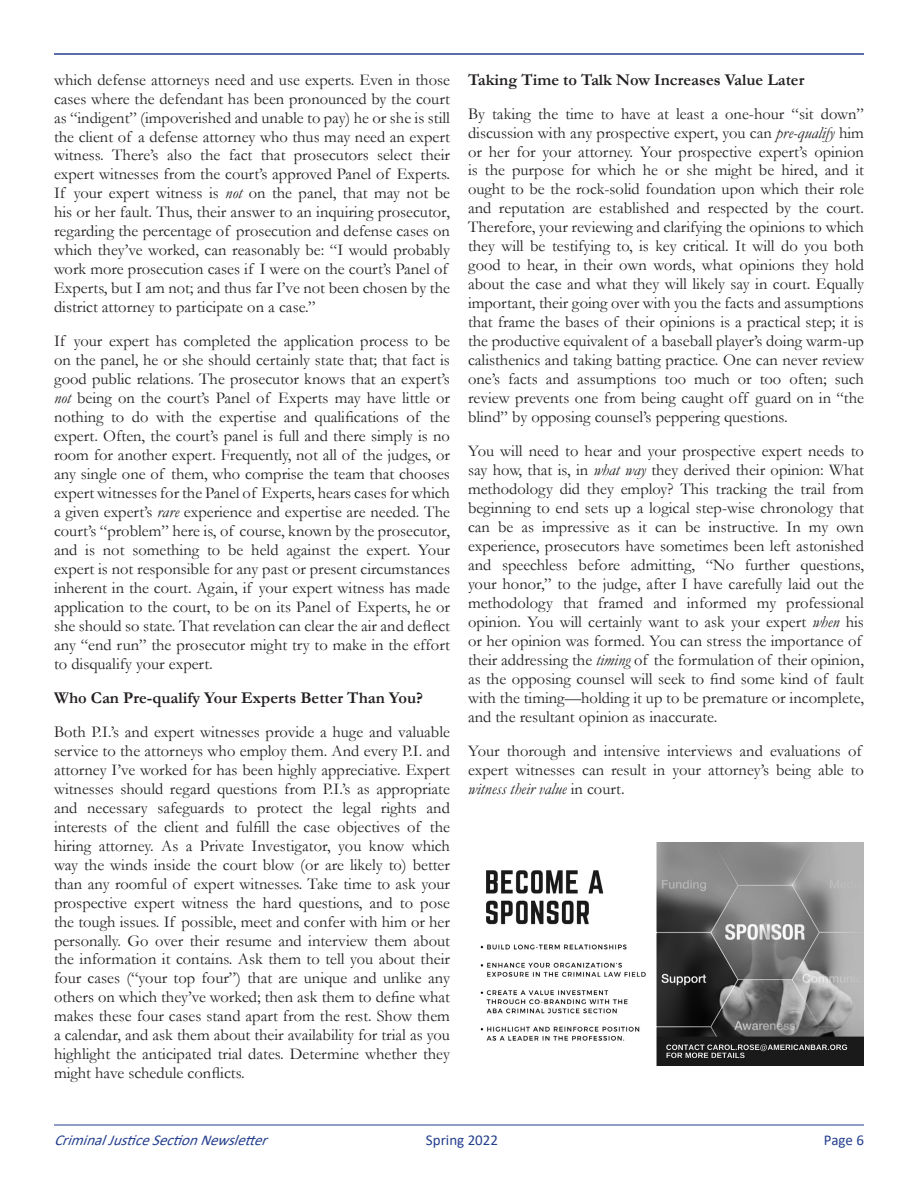
<style>
.page{position:relative;width:918px;height:1188px;background:#fff}
.page>*{position:absolute;margin:0;border:0;box-sizing:border-box;transform-origin:0 0}
.t1{font:16.5px/18.9px "Garamond";color:#231f20}
.t2{font:700 16.5px "Garamond";color:#231f20}
.t3{font:italic 15px "Calibri";color:#253f8e}
.t4{font:15px "Calibri";color:#253f8e}
.s1{font-style:italic}
</style>
<div class="page">
<hr style="left:54px;top:53px;width:810px;height:2px;background:#253f8e">
<hr style="left:54px;top:1125px;width:810px;height:1px;background:#253f8e">
<img style="left:480px;top:843px;width:384px;height:222px">
<p class="t1" style="left:54px;top:70px;width:398px">which defense attorneys need and use experts. Even in those cases where the defendant has been pronounced by the court as “indigent” (impoverished and unable to pay) he or she is still the client of a defense attorney who thus may need an expert witness. There’s also the fact that prosecutors select their expert witnesses from the court’s approved Panel of Experts.<br>If your expert witness is <span class="s1">not</span> on the panel, that may not be his or her fault. Thus, their answer to an inquiring prosecutor, regarding the percentage of prosecution and defense cases on which they’ve worked, can reasonably be: “I would probably work more prosecution cases if I were on the court’s Panel of Experts, but I am not; and thus far I’ve not been chosen by the district attorney to participate on a case.”</p>
<p class="t1" style="left:54px;top:331px;width:398px;text-align:justify">If your expert has completed the application process to be on the panel, he or she should certainly state that; that fact is good public relations. The prosecutor knows that an expert’s <span class="s1">not</span> being on the court’s Panel of Experts may have little or nothing to do with the expertise and qualifications of the expert. Often, the court’s panel is full and there simply is no room for another expert. Frequently, not all of the judges, or any single one of them, who comprise the team that chooses expert witnesses for the Panel of Experts, hears cases for which a given expert’s <span class="s1">rare</span> experience and expertise are needed. The court’s “problem” here is, of course, known by the prosecutor, and is not something to be held against the expert. Your expert is not responsible for any past or present circumstances inherent in the court. Again, if your expert witness has made application to the court, to be on its Panel of Experts, he or she should so state. That revelation can clear the air and deflect any “end run” the prosecutor might try to make in the effort to disqualify your expert.</p>
<p class="t2" style="left:54px;top:686px;width:371px">Who Can Pre-qualify Your Experts Better Than You?</p>
<p class="t1" style="left:54px;top:722px;width:398px;text-align:justify">Both P.I.’s and expert witnesses provide a huge and valuable service to the attorneys who employ them. And every P.I. and attorney I’ve worked for has been highly appreciative. Expert witnesses should regard questions from P.I.’s as appropriate and necessary safeguards to protect the legal rights and interests of the client and fulfill the case objectives of the hiring attorney. As a Private Investigator, you know which way the winds inside the court blow (or are likely to) better than any roomful of expert witnesses. Take time to ask your prospective expert witness the hard questions, and to pose the tough issues. If possible, meet and confer with him or her personally. Go over their resume and interview them about the information it contains. Ask them to tell you about their four cases (“your top four”) that are unique and unlike any others on which they’ve worked; then ask them to define what makes these four cases stand apart from the rest. Show them a calendar, and ask them about their availability for trial as you highlight the anticipated trial dates. Determine whether they might have schedule conflicts.</p>
<p class="t2" style="left:468px;top:68px;width:338px">Taking Time to Talk Now Increases Value Later</p>
<p class="t1" style="left:468px;top:103px;width:398px;text-align:justify">By taking the time to have at least a one-hour “sit down” discussion with any prospective expert, you can <span class="s1">pre-qualify</span> him or her for your attorney. Your prospective expert’s opinion is the purpose for which he or she might be hired, and it ought to be the rock-solid foundation upon which their role and reputation are established and respected by the court.<br>Therefore, your reviewing and clarifying the opinions to which they will be testifying to, is key critical. It will do you both good to hear, in their own words, what opinions they hold about the case and what they will likely say in court. Equally important, their going over with you the facts and assumptions that frame the bases of their opinions is a practical step; it is the productive equivalent of a baseball player’s doing warm-up calisthenics and taking batting practice. One can never review one’s facts and assumptions too much or too often; such review prevents one from being caught off guard on in “the blind” by opposing counsel’s peppering questions.</p>
<p class="t1" style="left:468px;top:441px;width:398px">You will need to hear and your prospective expert needs to say how, that is, in <span class="s1">what way</span> they derived their opinion: What methodology did they employ? This tracking the trail from beginning to end sets up a logical step-wise chronology that can be as impressive as it can be instructive. In my own experience, prosecutors have sometimes been left astonished and speechless before admitting, “No further questions, your honor,” to the judge, after I have carefully laid out the methodology that framed and informed my professional opinion. You will certainly want to ask your expert <span class="s1">when</span> his or her opinion was formed. You can stress the importance of their addressing the <span class="s1">timing</span> of the formulation of their opinion, as the opposing counsel will seek to find some kind of fault with the timing—holding it up to be premature or incomplete, and the resultant opinion as inaccurate.</p>
<p class="t1" style="left:468px;top:741px;width:398px">Your thorough and intensive interviews and evaluations of expert witnesses can result in your attorney’s being able to <span class="s1">witness their value</span> in court.</p>
<p class="t3" style="left:54px;top:1130px;width:221px">CriminalJusticeSectionNewsletter</p>
<p class="t4" style="left:426px;top:1130px;width:74px">Spring 2022</p>
<p class="t4" style="left:824px;top:1130px;width:42px">Page 6</p>
</div>
